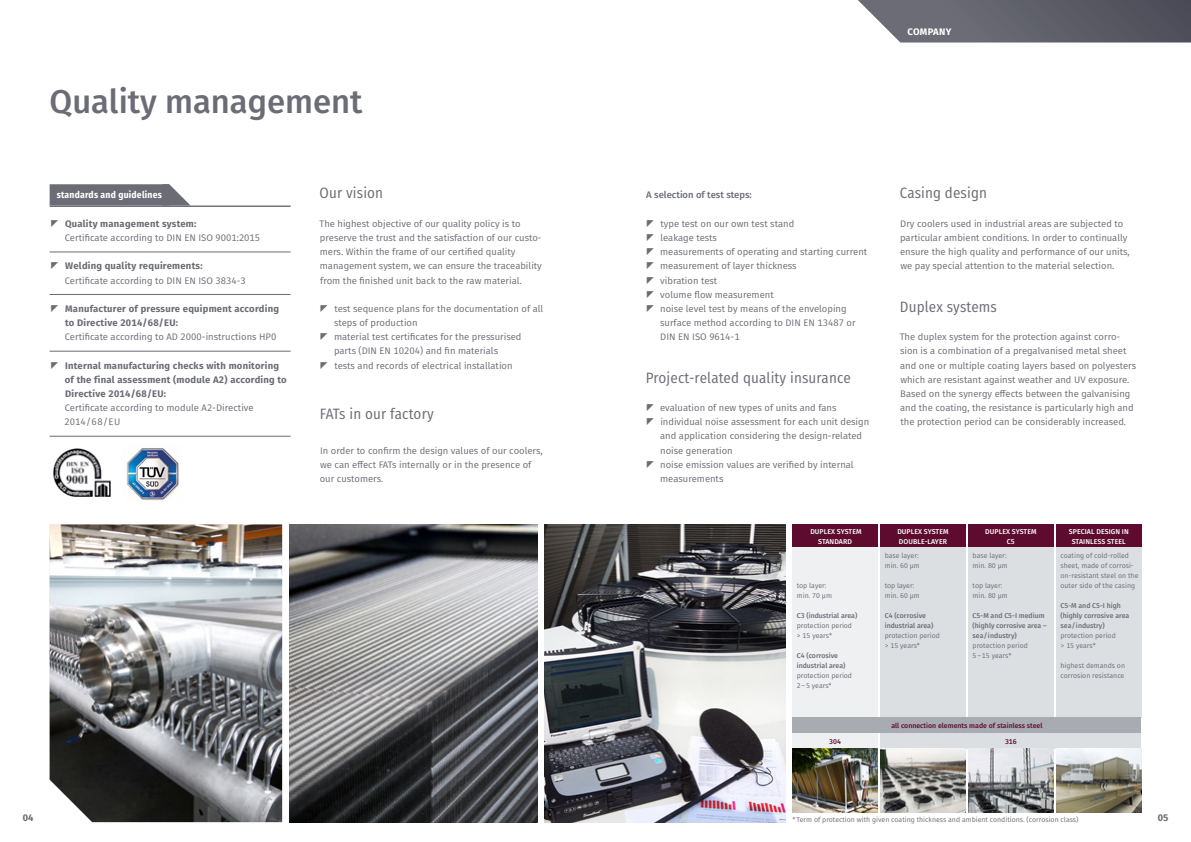
<style>
.page{position:relative;width:1191px;height:842px;background:#fff}
.page>*{position:absolute;margin:0;border:0;box-sizing:border-box;transform-origin:0 0}
.t1{font:500 33px "Fira Sans";color:#6b6c75}
.t2{font:15px "Fira Sans Condensed";letter-spacing:.01em;color:#6b6c75}
.t3{font:9.5px/14.2px "Fira Sans";color:#6b6c75}
.t4{font:700 9.5px/14.2px "Fira Sans";letter-spacing:.025em;color:#6b6c75}
.t5{font:700 9.5px "Fira Sans Condensed";letter-spacing:.025em;color:#fff}
.t6{font:500 9.5px "Fira Sans";color:#6b6c75}
.t7{font:700 9.5px "Fira Sans";letter-spacing:.03em;color:#fff}
.t8{font:7px/10px "Fira Sans";color:#6b6c75}
.t9{font:500 7px/10px "Fira Sans";color:#6b6c75}
.t10{font:500 7px/10px "Fira Sans";letter-spacing:.01em;color:#fff;text-align:center}
.t11{font:500 7px "Fira Sans";color:#5d0b2e}
</style>
<div class="page">
<img style="left:544px;top:524px;width:241px;height:298px">
<img style="left:50px;top:524px;width:232px;height:298px">
<img style="left:289px;top:524px;width:248px;height:298px">
<div style="left:50px;top:184px;width:119px;height:22px;background:#6b6c75"></div>
<hr style="left:50px;top:206px;width:241px;height:1px;background:#6b6c75">
<hr style="left:50px;top:252px;width:241px;height:1px;background:#6b6c75">
<hr style="left:50px;top:294px;width:241px;height:1px;background:#6b6c75">
<hr style="left:50px;top:351px;width:241px;height:1px;background:#6b6c75">
<hr style="left:50px;top:436px;width:241px;height:1px;background:#6b6c75">
<svg style="left:162px;top:184px;width:29px;height:22px"></svg>
<img style="left:54px;top:449px;width:57px;height:47px">
<img style="left:123px;top:448px;width:57px;height:53px">
<div style="left:792px;top:547px;width:85px;height:170px;background:#eff0f1"></div>
<div style="left:880px;top:547px;width:85px;height:170px;background:#dcdfe2"></div>
<div style="left:968px;top:547px;width:85px;height:170px;background:#dcdfe2"></div>
<div style="left:1056px;top:547px;width:85px;height:170px;background:#dcdfe2"></div>
<div style="left:792px;top:717px;width:349px;height:16px;background:#a8abb1"></div>
<div style="left:792px;top:733px;width:85px;height:15px;background:#eff0f1"></div>
<div style="left:880px;top:733px;width:261px;height:15px;background:#dcdfe2"></div>
<div style="left:880px;top:524px;width:85px;height:23px;background:#5d0b2e"></div>
<div style="left:968px;top:524px;width:85px;height:23px;background:#5d0b2e"></div>
<div style="left:1056px;top:524px;width:85px;height:23px;background:#5d0b2e"></div>
<img style="left:880px;top:748px;width:85px;height:64px">
<img style="left:968px;top:748px;width:85px;height:64px">
<img style="left:1056px;top:748px;width:85px;height:64px">
<img style="left:792px;top:748px;width:85px;height:64px">
<div style="left:792px;top:524px;width:85px;height:23px;background:#5d0b2e"></div>
<svg style="left:858px;top:0;width:333px;height:43px;background:#6b6c74"></svg>
<h1 class="t1" style="left:50px;top:75px;width:314px">Quality management</h1>
<p class="t5" style="left:57px;top:187px;width:107px">standards and guidelines</p>
<p class="t4" style="left:65px;top:216px;width:133px">Quality management system:</p>
<p class="t3" style="left:65px;top:230px;width:197px">Certificate according to DIN EN ISO 9001:2015</p>
<p class="t4" style="left:65px;top:258px;width:139px">Welding quality requirements:</p>
<p class="t3" style="left:65px;top:273px;width:183px">Certificate according to DIN EN ISO 3834-3</p>
<p class="t4" style="left:65px;top:301px;width:215px">Manufacturer of pressure equipment according to Directive 2014/68/EU:</p>
<p class="t3" style="left:65px;top:330px;width:213px">Certificate according to AD 2000-instructions HP0</p>
<p class="t4" style="left:65px;top:357px;width:223px">Internal manufacturing checks with monitoring of the final assessment (module A2) according to<br>Directive 2014/68/EU:</p>
<p class="t3" style="left:64px;top:400px;width:191px">Certificate according to module A2-Directive<br>2014/68/EU</p>
<h2 class="t2" style="left:319px;top:182px;width:65px">Our vision</h2>
<p class="t3" style="left:319px;top:216px;width:224px">The highest objective of our quality policy is to preserve the trust and the satisfaction of our custo&shy;mers. Within the frame of our certified quality management system, we can ensure the traceability from the finished unit back to the raw material.</p>
<p class="t3" style="left:334px;top:301px;width:211px">test sequence plans for the documentation of all steps of production<br>material test certificates for the pressurised parts (DIN EN 10204) and fin materials<br>tests and records of electrical installation</p>
<h2 class="t2" style="left:320px;top:402px;width:116px">FATs in our factory</h2>
<p class="t3" style="left:320px;top:443px;width:224px">In order to confirm the design values of our coolers, we can effect FATs internally or in the presence of our customers.</p>
<p class="t7" style="left:907px;top:24px;width:45px">COMPANY</p>
<p class="t6" style="left:646px;top:188px;width:107px">A selection of test steps:</p>
<p class="t3" style="left:660px;top:216px;width:209px">type test on our own test stand<br>leakage tests<br>measurements of operating and starting current measurement of layer thickness<br>vibration test<br>volume flow measurement<br>noise level test by means of the enveloping surface method according to DIN EN 13487 or<br>DIN EN ISO 9614-1</p>
<h2 class="t2" style="left:646px;top:366px;width:206px">Project-related quality insurance</h2>
<p class="t3" style="left:660px;top:400px;width:211px">evaluation of new types of units and fans individual noise assessment for each unit design and application considering the design-related noise generation<br>noise emission values are verified by internal measurements</p>
<h2 class="t2" style="left:899px;top:182px;width:89px">Casing design</h2>
<p class="t3" style="left:900px;top:216px;width:231px">Dry coolers used in industrial areas are subjected to particular ambient conditions. In order to continually ensure the high quality and performance of our units, we pay special attention to the material selection.</p>
<h2 class="t2" style="left:900px;top:295px;width:98px">Duplex systems</h2>
<p class="t3" style="left:899px;top:330px;width:238px">The duplex system for the protection against corro&shy;sion is a combination of a pregalvanised metal sheet and one or multiple coating layers based on polyesters which are resistant against weather and UV exposure.<br>Based on the synergy effects between the galvanising and the coating, the resistance is particularly high and the protection period can be considerably increased.</p>
<p class="t10" style="left:810px;top:526px;width:53px">DUPLEX SYSTEM<br>STANDARD</p>
<p class="t8" style="left:797px;top:580px;width:37px">top layer: min. 70 μm</p>
<p class="t9" style="left:797px;top:610px;width:62px">C3 (industrial area)</p>
<p class="t8" style="left:797px;top:620px;width:57px">protection period &gt; 15 years*</p>
<p class="t9" style="left:797px;top:650px;width:50px">C4 (corrosive industrial area)</p>
<p class="t8" style="left:797px;top:670px;width:57px">protection period<br>2–5 years*</p>
<p class="t10" style="left:897px;top:526px;width:53px;text-align:left">DUPLEX SYSTEM<br>DOUBLE-LAYER</p>
<p class="t10" style="left:985px;top:526px;width:53px">DUPLEX SYSTEM<br>C5</p>
<p class="t10" style="left:1068px;top:526px;width:61px">SPECIAL DESIGN IN<br>STAINLESS STEEL</p>
<p class="t8" style="left:884px;top:550px;width:37px">base layer: min. 60 μm</p>
<p class="t8" style="left:884px;top:580px;width:37px">top layer: min. 60 μm</p>
<p class="t9" style="left:884px;top:610px;width:50px">C4 (corrosive industrial area)</p>
<p class="t8" style="left:884px;top:630px;width:57px">protection period &gt; 15 years*</p>
<p class="t8" style="left:972px;top:550px;width:37px">base layer: min. 80 μm</p>
<p class="t8" style="left:972px;top:580px;width:37px">top layer: min. 80 μm</p>
<p class="t9" style="left:972px;top:610px;width:76px">C5-M and C5-I medium (highly corrosive area – sea/industry)</p>
<p class="t8" style="left:972px;top:640px;width:57px">protection period<br>5–15 years*</p>
<p class="t8" style="left:1060px;top:550px;width:79px">coating of cold-rolled sheet, made of corrosi&shy;on-resistant steel on the outer side of the casing</p>
<p class="t9" style="left:1060px;top:600px;width:70px">C5-M and C5-I high (highly corrosive area sea/industry)</p>
<p class="t8" style="left:1060px;top:630px;width:57px">protection period &gt; 15 years*</p>
<p class="t8" style="left:1060px;top:660px;width:66px">highest demands on corrosion resistance</p>
<p class="t11" style="left:891px;top:720px;width:153px">all connection elements made of stainless steel</p>
<p class="t11" style="left:829px;top:736px;width:13px">304</p>
<p class="t11" style="left:1005px;top:736px;width:13px">316</p>
<p class="t4" style="left:23px;top:810px;width:12px">04</p>
<p class="t4" style="left:1157px;top:810px;width:12px">05</p>
<p class="t8" style="left:792px;top:814px;width:287px">*Term of protection with given coating thickness and ambient conditions. (corrosion class)</p>
</div>
